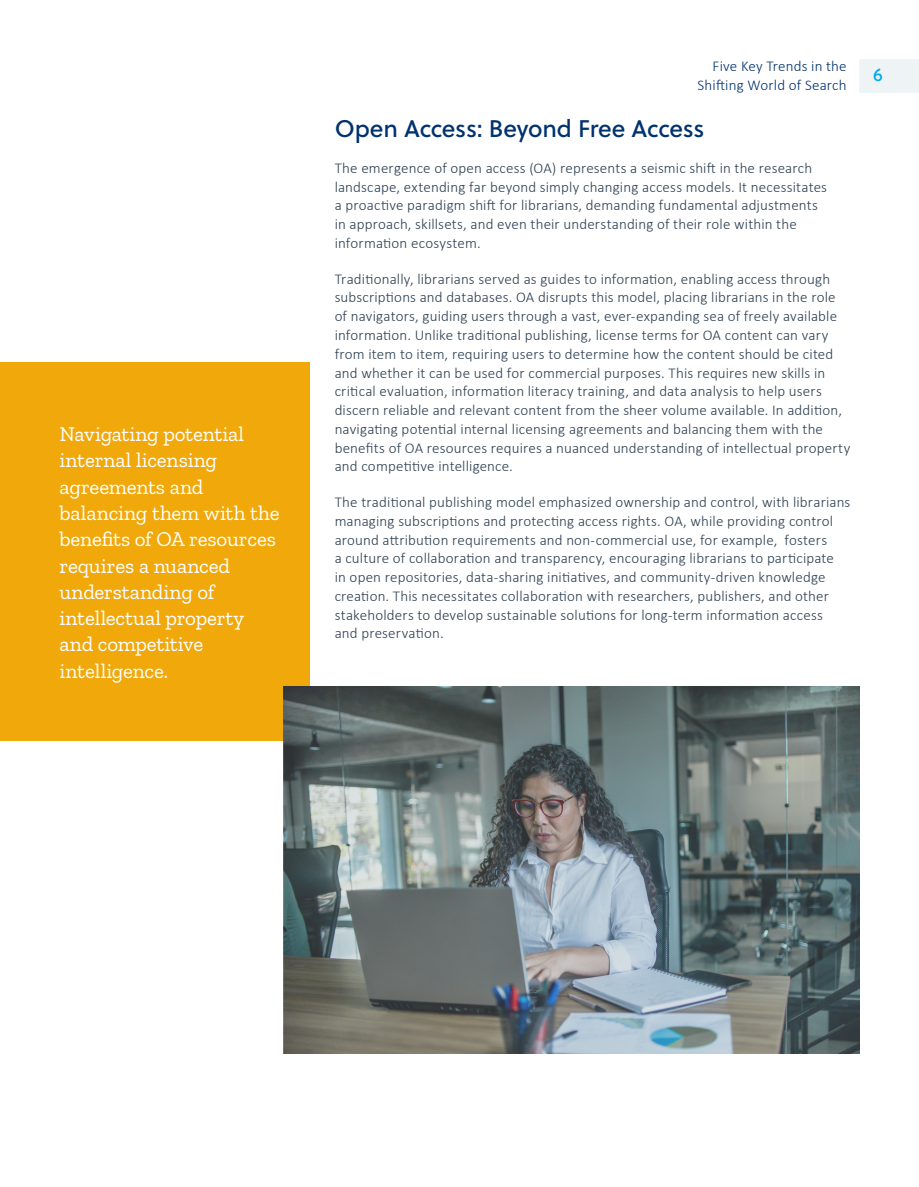
<style>
.page{position:relative;width:919px;height:1187px;background:#fff}
.page>*{position:absolute;margin:0;border:0;box-sizing:border-box;transform-origin:0 0}
.subhead{font:24px "Soleil Bk";letter-spacing:-.01em;color:#00326e}
.t1{font:21px/26.2px "Zilla Slab";letter-spacing:-.005em;color:#fff}
.t2{font:18px "Soleil Bk";color:#00a9ed}
.body_copy{font:300 15px/18.8px "Calibri";letter-spacing:.01em;color:#2c3e50}
.t3{font:300 15px/18.8px "Calibri";letter-spacing:.01em;color:#00326e;text-align:right}
</style>
<div class="page">
<div style="left:859px;top:60px;width:59px;height:33px;background:#eef3f5"></div>
<div style="left:0;top:362px;width:309px;height:378px;background:#f0a80b"></div>
<img style="left:284px;top:686px;width:575px;height:367px">
<p class="t1" style="left:60px;top:421px;width:221px">Navigating potential internal licensing agreements and balancing them with the benefits of OA resources requires a nuanced understanding of intellectual property and competitive intelligence.</p>
<p class="t3" style="left:697px;top:56px;width:151px">Five Key Trends in the<br>Shifting World of Search</p>
<p class="t2" style="left:873px;top:61px;width:11px">6</p>
<p class="subhead" style="left:334px;top:110px;width:371px">Open Access: Beyond Free Access</p>
<p class="body_copy" style="left:334px;top:158px;width:494px">The emergence of open access (OA) represents a seismic shift in the research landscape, extending far beyond simply changing access models. It necessitates a proactive paradigm shift for librarians, demanding fundamental adjustments in approach, skillsets, and even their understanding of their role within the information ecosystem.</p>
<p class="body_copy" style="left:334px;top:269px;width:517px">Traditionally, librarians served as guides to information, enabling access through subscriptions and databases. OA disrupts this model, placing librarians in the role of navigators, guiding users through a vast, ever-expanding sea of freely available information. Unlike traditional publishing, license terms for OA content can vary from item to item, requiring users to determine how the content should be cited and whether it can be used for commercial purposes. This requires new skills in critical evaluation, information literacy training, and data analysis to help users discern reliable and relevant content from the sheer volume available. In addition, navigating potential internal licensing agreements and balancing them with the benefits of OA resources requires a nuanced understanding of intellectual property and competitive intelligence.</p>
<p class="body_copy" style="left:334px;top:492px;width:517px">The traditional publishing model emphasized ownership and control, with librarians managing subscriptions and protecting access rights. OA, while providing control around attribution requirements and non-commercial use, for example, fosters<br>a culture of collaboration and transparency, encouraging librarians to participate<br>in open repositories, data-sharing initiatives, and community-driven knowledge creation. This necessitates collaboration with researchers, publishers, and other stakeholders to develop sustainable solutions for long-term information access<br>and preservation.</p>
</div>
